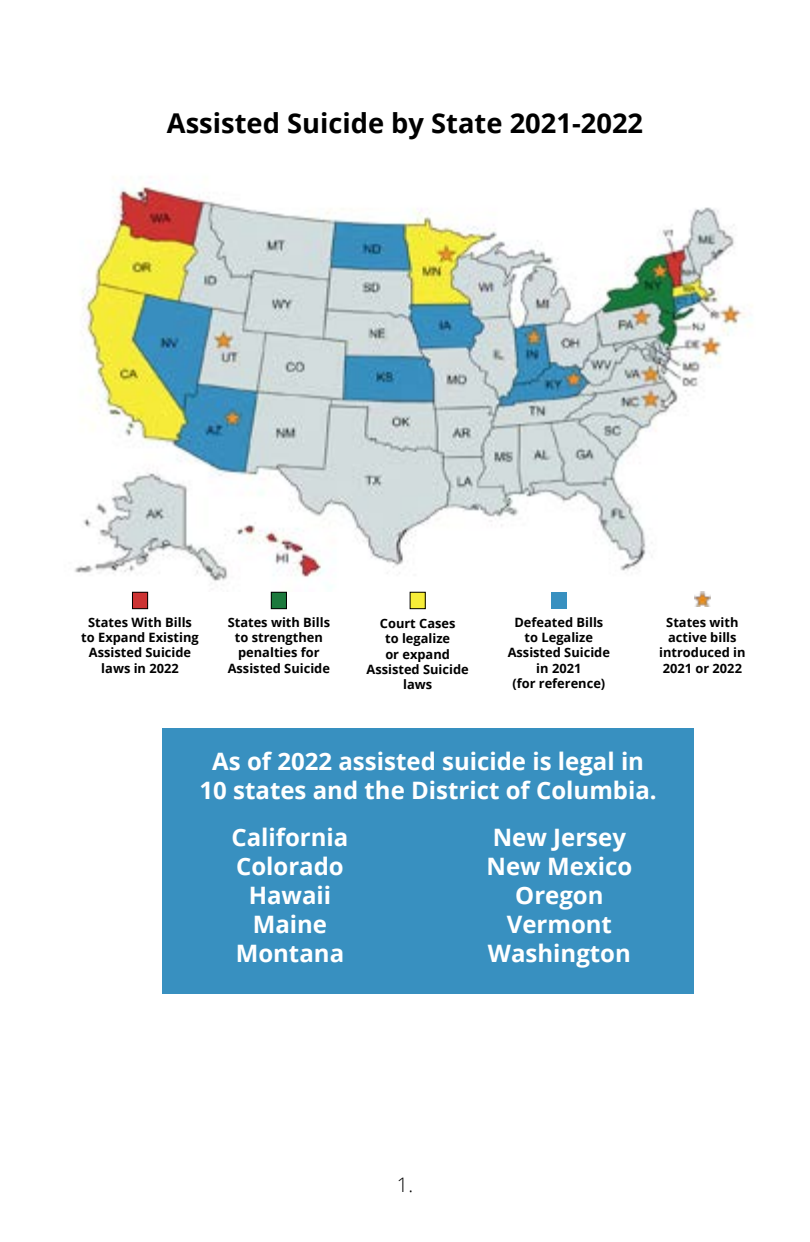
<style>
.page{position:relative;width:810px;height:1242px;background:#fff}
.page>*{position:absolute;margin:0;border:0;box-sizing:border-box;transform-origin:0 0}
.t1{font:700 27.2px "Open Sans";color:#000}
.t2{font:700 24px/28.8px "Open Sans";color:#fff;text-align:center}
.t3{font:300 20px "Open Sans";color:#000}
.t4{font:700 12.8px/15.4px "Open Sans";color:#000;text-align:center}
</style>
<div class="page">
<img style="left:74px;top:182px;width:678px;height:410px">
<div style="left:132px;top:592px;width:16px;height:17px;background:#c33"></div>
<div style="left:132px;top:592px;width:16px;height:17px;border:1px solid #000"></div>
<div style="left:271px;top:592px;width:15px;height:17px;background:#1c793d"></div>
<div style="left:271px;top:592px;width:16px;height:17px;border:1px solid #000"></div>
<div style="left:410px;top:592px;width:15px;height:17px;background:#f7ed38"></div>
<div style="left:410px;top:592px;width:16px;height:17px;border:1px solid #000"></div>
<div style="left:551px;top:592px;width:15px;height:17px;background:#3890c0"></div>
<div style="left:162px;top:728px;width:532px;height:266px;background:#3890c0"></div>
<img style="left:694px;top:591px;width:16px;height:15px">
<h1 class="t1" style="left:167px;top:104px;width:478px">Assisted Suicide by State 2021-2022</h1>
<p class="t4" style="left:81px;top:614px;width:119px">States With Bills to Expand Existing<br>Assisted Suicide laws in 2022</p>
<p class="t4" style="left:228px;top:614px;width:104px">States with Bills to strengthen penalties for<br>Assisted Suicide</p>
<p class="t4" style="left:367px;top:615px;width:104px">Court Cases<br>to legalize<br>or expand<br>Assisted Suicide laws</p>
<p class="t4" style="left:508px;top:614px;width:104px">Defeated Bills to Legalize<br>Assisted Suicide in 2021<br>(for reference)</p>
<p class="t4" style="left:659px;top:614px;width:88px">States with active bills introduced in<br>2021 or 2022</p>
<h2 class="t2" style="left:200px;top:746px;width:459px">As of 2022 assisted suicide is legal in<br>10 states and the District of Columbia.</h2>
<h2 class="t2" style="left:487px;top:823px;width:147px">New Jersey<br>New Mexico<br>Oregon<br>Vermont<br>Washington</h2>
<h2 class="t2" style="left:231px;top:823px;width:119px">California<br>Colorado<br>Hawaii<br>Maine<br>Montana</h2>
<h3 class="t3" style="left:397px;top:1171px;width:18px">1.</h3>
</div>
